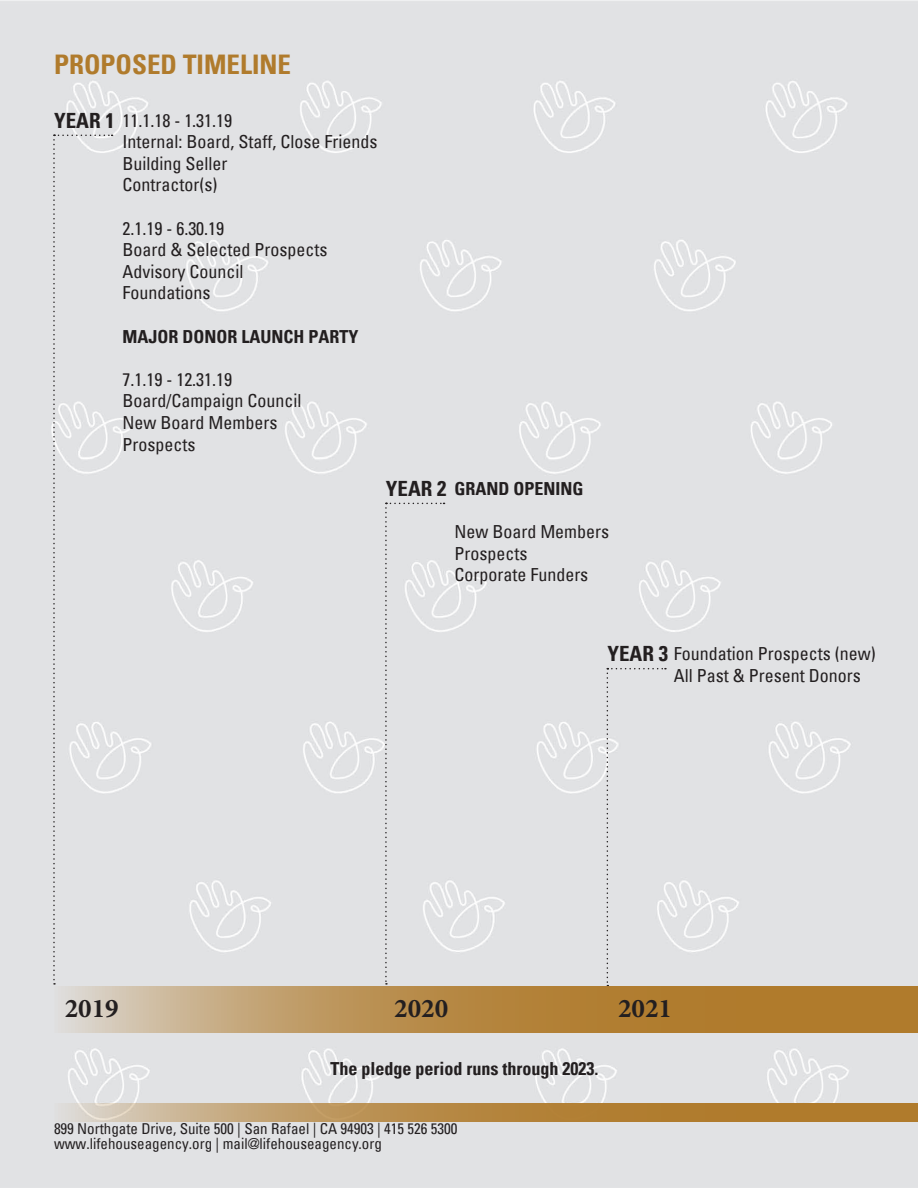
<style>
.page{position:relative;width:918px;height:1188px;background:#fff}
.page>*{position:absolute;margin:0;border:0;box-sizing:border-box;transform-origin:0 0}
.t1{font:700 condensed 27px "Univers";color:#b07b2c}
.t2{font:700 27px "Minion Pro";color:#231f20}
.t3{font:700 condensed 21px "Univers";color:#231f20}
.t4{font:condensed 18px "Univers";color:#231f20}
.t5{font:700 condensed 18px "Univers";color:#231f20}
.t6{font:condensed 15px "Univers";color:#231f20}
</style>
<div class="page">
<div style="left:0;top:1px;width:918px;height:1187px;background:#e1e2e4"></div>
<svg style="left:53px;top:135px;width:60px;height:850px;background:#dadbdd"></svg>
<div style="left:385px;top:503px;width:60px;height:482px;background:#e1e2e4"></div>
<div style="left:607px;top:668px;width:59px;height:318px;background:#e1e2e4"></div>
<svg style="left:54px;top:1103px;width:864px;height:18px;background:#bb9256"></svg>
<svg style="left:54px;top:986px;width:864px;height:47px;background:#ba9255"></svg>
<p class="t1" style="left:54px;top:48px;width:239px">PROPOSED TIMELINE</p>
<p class="t3" style="left:54px;top:108px;width:62px">YEAR 1</p>
<p class="t4" style="left:122px;top:109px;width:111px">11.1.18 - 1.31.19</p>
<p class="t4" style="left:122px;top:130px;width:256px">Internal: Board, Staff, Close Friends</p>
<p class="t4" style="left:122px;top:152px;width:106px">Building Seller</p>
<p class="t4" style="left:122px;top:173px;width:97px">Contractor(s)</p>
<p class="t4" style="left:122px;top:217px;width:103px">2.1.19 - 6.30.19</p>
<p class="t4" style="left:122px;top:238px;width:206px">Board &amp; Selected Prospects</p>
<p class="t4" style="left:122px;top:260px;width:122px">Advisory Council</p>
<p class="t4" style="left:122px;top:281px;width:89px">Foundations</p>
<p class="t5" style="left:122px;top:325px;width:238px">MAJOR DONOR LAUNCH PARTY</p>
<p class="t4" style="left:122px;top:368px;width:111px">7.1.19 - 12.31.19</p>
<p class="t4" style="left:122px;top:389px;width:180px">Board/Campaign Council</p>
<p class="t4" style="left:122px;top:411px;width:156px">New Board Members</p>
<p class="t4" style="left:122px;top:433px;width:74px">Prospects</p>
<p class="t3" style="left:386px;top:476px;width:62px">YEAR 2</p>
<p class="t5" style="left:454px;top:477px;width:131px">GRAND OPENING</p>
<p class="t4" style="left:454px;top:520px;width:156px">New Board Members</p>
<p class="t4" style="left:454px;top:541px;width:74px">Prospects</p>
<p class="t4" style="left:454px;top:563px;width:135px">Corporate Funders</p>
<p class="t3" style="left:607px;top:641px;width:62px">YEAR 3</p>
<p class="t4" style="left:674px;top:642px;width:203px">Foundation Prospects (new)</p>
<p class="t4" style="left:674px;top:664px;width:188px">All Past &amp; Present Donors</p>
<p class="t2" style="left:65px;top:989px;width:55px">2019</p>
<p class="t2" style="left:394px;top:989px;width:55px">2020</p>
<p class="t2" style="left:618px;top:989px;width:55px">2021</p>
<p class="t5" style="left:330px;top:1058px;width:269px">The pledge period runs through 2023.</p>
<p class="t6" style="left:54px;top:1119px;width:405px">899 Northgate Drive, Suite 500 | San Rafael | CA 94903 | 415 526 5300</p>
<p class="t6" style="left:54px;top:1134px;width:329px">www.lifehouseagency.org | mail@lifehouseagency.org</p>
</div>
